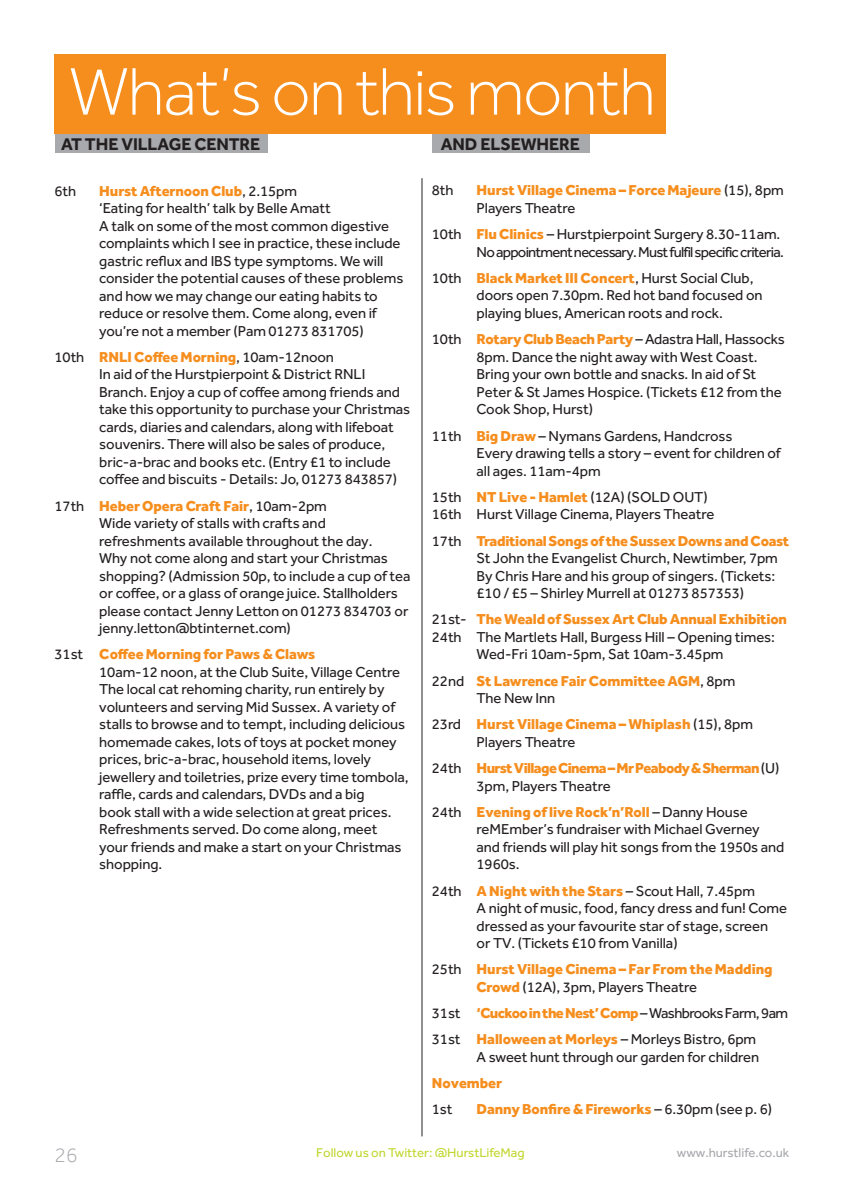
<style>
.page{position:relative;width:844px;height:1191px;background:#fff}
.page>*{position:absolute;margin:0;border:0;box-sizing:border-box;transform-origin:0 0}
.t1{font:300 69.48px "Effra";letter-spacing:-.025em;color:#fff}
.t2{font:300 21px "Effra";color:#a8a9ad}
.t3{font:700 17.5px "Effra";letter-spacing:-.005em;color:#231f20}
.t4{font:14.88px/17.5px "Effra";letter-spacing:-.005em;color:#231f20}
.t5{font:800 14.88px/17.5px "Effra";letter-spacing:-.005em;color:#f68e1e}
.t6{font:14.88px/17.5px "Effra";letter-spacing:-.05em;color:#231f20;text-align:right}
.t7{font:800 14.88px/17.5px "Effra";letter-spacing:-.04em;color:#f68e1e}
.t8{font:13.12px "Effra";color:#c1d72f}
.t9{font:13.12px "Effra";color:#a8a9ad}
.s1{font-weight:800;color:#f68e1e}
.s2{font-weight:400;color:#231f20}
</style>
<div class="page">
<div style="left:55px;top:134px;width:212px;height:19px;background:#a8a9ad"></div>
<div style="left:432px;top:134px;width:157px;height:19px;background:#a8a9ad"></div>
<div style="left:55px;top:55px;width:610px;height:79px;background:#f68e1e"></div>
<hr style="left:421px;top:178px;width:1px;height:958px;background:#231f20">
<h1 class="t1" style="left:69px;top:52px;width:588px">What’s on this month</h1>
<p class="t3" style="left:61px;top:133px;width:201px">AT THE VILLAGE CENTRE</p>
<p class="t3" style="left:441px;top:133px;width:62px">AND ELSEWHE</p>
<p class="t3" style="left:559px;top:133px;width:20px">RE</p>
<p class="t4" style="left:55px;top:182px;width:23px">6th</p>
<p class="t4" style="left:99px;top:182px;width:305px"><span class="s1">Hurst Afternoon Club</span>, 2.15pm<br>‘Eating for health’ talk by Belle Amatt<br>A talk on some of the most common digestive complaints which I see in practice, these include gastric reflux and IBS type symptoms. We will consider the potential causes of these problems and how we may change our eating habits to reduce or resolve them. Come along, even if you’re not a member (Pam 01273 831705)</p>
<p class="t4" style="left:99px;top:348px;width:312px;text-indent:-45px">10th <span class="s1">RNLI Coffee Morning</span>, 10am-12noon<br>In aid of the Hurstpierpoint &amp; District RNLI Branch. Enjoy a cup of coffee among friends and take this opportunity to purchase your Christmas cards, diaries and calendars, along with lifeboat souvenirs. There will also be sales of produce, bric-a-brac and books etc. (Entry £1 to include coffee and biscuits - Details: Jo, 01273 843857)</p>
<p class="t4" style="left:99px;top:497px;width:313px;text-indent:-45px">17th <span class="s1">Heber Opera Craft Fair</span>, 10am-2pm<br>Wide variety of stalls with crafts and refreshments available throughout the day.<br>Why not come along and start your Christmas shopping? (Admission 50p, to include a cup of tea or coffee, or a glass of orange juice. Stallholders please contact Jenny Letton on 01273 834703 or jenny.letton@btinternet.com)</p>
<p class="t4" style="left:99px;top:645px;width:311px;text-indent:-45px">31st <span class="s1">Coffee Morning for Paws &amp; Claws<br></span>10am-12 noon, at the Club Suite, Village Centre The local cat rehoming charity, run entirely by volunteers and serving Mid Sussex. A variety of stalls to browse and to tempt, including delicious homemade cakes, lots of toys at pocket money prices, bric-a-brac, household items, lovely jewellery and toiletries, prize every time tombola, raffle, cards and calendars, DVDs and a big<br>book stall with a wide selection at great prices.<br>Refreshments served. Do come along, meet your friends and make a start on your Christmas shopping.</p>
<p class="t4" style="left:432px;top:181px;width:23px">8th</p>
<p class="t5" style="left:476px;top:181px;width:309px">Hurst Village Cinema – Force Majeure <span class="s2">(15), 8pm<br>Players Theatre</span></p>
<p class="t6" style="left:432px;top:225px;width:353px">10th <span class="s1">Flu Clinics</span> – Hurstpierpoint Surgery 8.30-11am.<br>No appointment necessary. Must fulfil specific criteria.</p>
<p class="t4" style="left:476px;top:269px;width:287px;text-indent:-45px">10th <span class="s1">Black Market III Concert</span>, Hurst Social Club, doors open 7.30pm. Red hot band focused on playing blues, American roots and rock.</p>
<p class="t4" style="left:476px;top:330px;width:310px;text-indent:-45px">10th <span class="s1">Rotary Club Beach Party</span> – Adastra Hall, Hassocks 8pm. Dance the night away with West Coast.<br>Bring your own bottle and snacks. In aid of St Peter &amp; St James Hospice. (Tickets £12 from the Cook Shop, Hurst)</p>
<p class="t4" style="left:476px;top:426px;width:305px;text-indent:-45px">11th <span class="s1">Big Draw</span> – Nymans Gardens, Handcross<br>Every drawing tells a story – event for children of all ages. 11am-4pm</p>
<p class="t4" style="left:432px;top:488px;width:284px">15th <span class="s1">NT Live - Hamlet</span> (12A) (SOLD OUT)<br>16th Hurst Village Cinema, Players Theatre</p>
<p class="t4" style="left:476px;top:531px;width:314px;text-indent:-45px">17th <span class="s1">Traditional Songs of the Sussex Downs and Coast </span>St John the Evangelist Church, Newtimber, 7pm By Chris Hare and his group of singers. (Tickets: £10 / £5 – Shirley Murrell at 01273 857353)</p>
<p class="t5" style="left:432px;top:610px;width:356px"><span class="s2">21st-</span> The Weald of Sussex Art Club Annual Exhibition</p>
<p class="t4" style="left:432px;top:628px;width:344px">24th The Martlets Hall, Burgess Hill – Opening times:</p>
<p class="t4" style="left:476px;top:645px;width:248px">Wed-Fri 10am-5pm, Sat 10am-3.45pm</p>
<p class="t5" style="left:476px;top:671px;width:260px;text-indent:-45px"><span class="s2">22nd</span> St Lawrence Fair Committee AGM<span class="s2">, 8pm<br>The New Inn</span></p>
<p class="t5" style="left:476px;top:715px;width:278px;text-indent:-45px"><span class="s2">23rd</span> Hurst Village Cinema – Whiplash <span class="s2">(15), 8pm<br>Players Theatre</span></p>
<p class="t7" style="left:476px;top:759px;width:304px;text-indent:-45px"><span class="s2">24th</span> Hurst Village Cinema – Mr Peabody &amp; Sherman <span class="s2">(U)<br>3pm, Players Theatre</span></p>
<p class="t4" style="left:476px;top:803px;width:309px;text-indent:-45px">24th <span class="s1">Evening of live Rock’n’Roll</span> – Danny House reMEmber’s fundraiser with Michael Gverney and friends will play hit songs from the 1950s and 1960s.</p>
<p class="t4" style="left:476px;top:881px;width:312px;text-indent:-45px">24th <span class="s1">A Night with the Stars</span> – Scout Hall, 7.45pm<br>A night of music, food, fancy dress and fun! Come dressed as your favourite star of stage, screen<br>or TV. (Tickets £10 from Vanilla)</p>
<p class="t5" style="left:476px;top:960px;width:297px;text-indent:-45px"><span class="s2">25th</span> Hurst Village Cinema – Far From the Madding<br>Crowd <span class="s2">(12A), 3pm, Players Theatre</span></p>
<p class="t4" style="left:432px;top:999px;width:358px;line-height:26.2px">31st <span class="s1">‘Cuckoo in the Nest’ Comp</span> – Washbrooks Farm, 9am<br>31st <span class="s1">Halloween at Morleys</span> – Morleys Bistro, 6pm</p>
<p class="t4" style="left:476px;top:1048px;width:284px">A sweet hunt through our garden for children</p>
<p class="t5" style="left:432px;top:1074px;width:72px">November</p>
<p class="t4" style="left:432px;top:1100px;width:22px">1st</p>
<p class="t5" style="left:476px;top:1100px;width:297px">Danny Bonfire &amp; Fireworks <span class="s2">– 6.30pm (see p. 6)</span></p>
<h2 class="t2" style="left:55px;top:1143px;width:24px">26</h2>
<p class="t8" style="left:316px;top:1144px;width:210px">Follow us on Twitter: @HurstLifeMag</p>
<p class="t9" style="left:676px;top:1144px;width:114px">www.hurstlife.co.uk</p>
</div>
